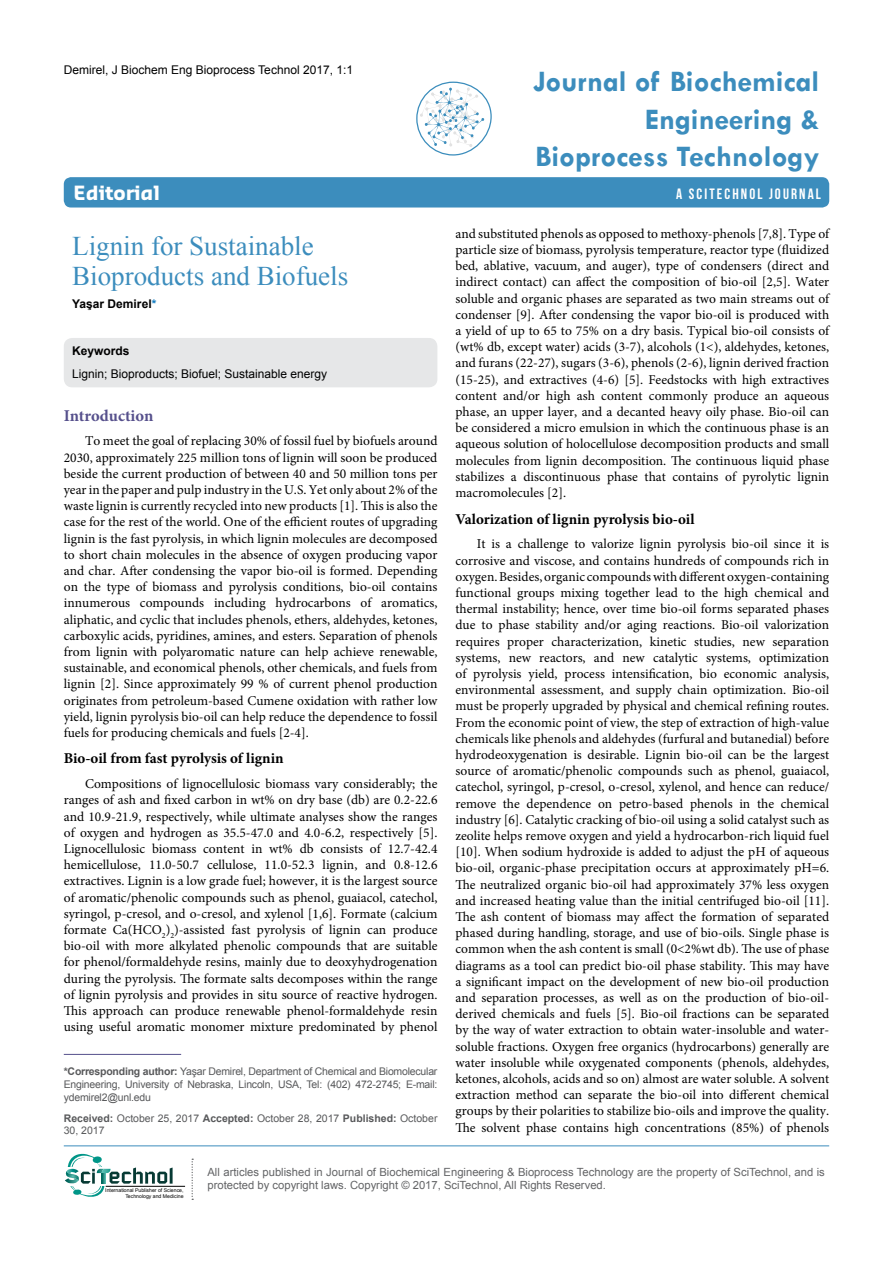
<style>
.page{position:relative;width:893px;height:1263px;background:#fff}
.page>*{position:absolute;margin:0;border:0;box-sizing:border-box;transform-origin:0 0}
.t1{font:700 30px/37.5px "Tw Cen";color:#3c8dbd;text-align:right}
.t2{font:27px/30px "Times New Roman";color:#3c8dbd}
.t3{font:700 19.2px "Sansa";color:#fff}
.t4{font:700 16.5px "Minion Pro";letter-spacing:-.005em;color:#56508c}
.t5{font:700 15px "Minion Pro";color:#000}
.t6{font:15px "Bebas Neue";letter-spacing:.14em;color:#fff}
.t7{font:13.5px/16.2px "Minion Pro";color:#000;text-align:justify}
.t8{font:12px "Arial";color:#000}
.t9{font:700 12px "Arial";color:#000}
.t10{font:11.25px/13.5px "Arial";color:#636466}
.t11{font:10.5px/12.6px "Arial";letter-spacing:-.02em;color:#58595b;text-align:justify}
.t12{font:10.5px/12.6px "Arial";color:#58595b}
.t13{font:5.1px/6.1px "Arial";color:#000;text-align:right}
.s1{color:#0072bc}
.s2{font-weight:700}
</style>
<div class="page">
<div style="left:64px;top:177px;width:765px;height:30px;background:#3c8dbd;border-radius:7px"></div>
<hr style="left:106px;top:1186px;width:79px;height:1px;background:#000">
<svg style="left:192px;top:1158px;width:1px;height:42px"></svg>
<svg style="left:65px;top:1154px;width:108px;height:43px"></svg>
<hr style="left:64px;top:1145px;width:765px;height:1px;background:#3c8dbd">
<div style="left:416px;top:82px;width:76px;height:74px;border:1px solid #3b8dbc;border-radius:36px"></div>
<svg style="left:420px;top:87px;width:64px;height:60px"></svg>
<hr style="left:64px;top:1054px;width:117px;height:1px;background:#56508c">
<div style="left:64px;top:338px;width:373px;height:49px;background:#e6e7e8;border-radius:9px"></div>
<p class="t8" style="left:64px;top:62px;width:291px">Demirel, J Biochem Eng Bioprocess Technol 2017, 1:1</p>
<h1 class="t1" style="left:533px;top:62px;width:288px">Journal of Biochemical<br>Engineering &amp;<br>Bioprocess Technology</h1>
<h3 class="t3" style="left:74px;top:181px;width:88px">Editorial</h3>
<p class="t6" style="left:676px;top:186px;width:146px">A SCITECHNOL JOURNAL</p>
<h2 class="t2" style="left:72px;top:231px;width:277px">Lignin for Sustainable<br>Bioproducts and Biofuels</h2>
<p class="t9" style="left:72px;top:296px;width:86px">Yaşar Demirel<span class="s1">*</span></p>
<p class="t9" style="left:72px;top:343px;width:59px">Keywords</p>
<p class="t8" style="left:72px;top:366px;width:256px">Lignin; Bioproducts; Biofuel; Sustainable energy</p>
<p class="t4" style="left:64px;top:404px;width:91px">Introduction</p>
<p class="t7" style="left:64px;top:433px;width:375px;text-indent:21px">To meet the goal of replacing 30% of fossil fuel by biofuels around 2030, approximately 225 million tons of lignin will soon be produced beside the current production of between 40 and 50 million tons per year in the paper and pulp industry in the U.S. Yet only about 2% of the waste lignin is currently recycled into new products [1]. This is also the case for the rest of the world. One of the efficient routes of upgrading lignin is the fast pyrolysis, in which lignin molecules are decomposed to short chain molecules in the absence of oxygen producing vapor and char. After condensing the vapor bio-oil is formed. Depending on the type of biomass and pyrolysis conditions, bio-oil contains innumerous compounds including hydrocarbons of aromatics, aliphatic, and cyclic that includes phenols, ethers, aldehydes, ketones, carboxylic acids, pyridines, amines, and esters. Separation of phenols from lignin with polyaromatic nature can help achieve renewable, sustainable, and economical phenols, other chemicals, and fuels from lignin [2]. Since approximately 99 % of current phenol production originates from petroleum-based Cumene oxidation with rather low yield, lignin pyrolysis bio-oil can help reduce the dependence to fossil fuels for producing chemicals and fuels [2-4].</p>
<p class="t5" style="left:64px;top:748px;width:221px">Bio-oil from fast pyrolysis of lignin</p>
<p class="t7" style="left:64px;top:776px;width:375px;text-indent:21px">Compositions of lignocellulosic biomass vary considerably; the ranges of ash and fixed carbon in wt% on dry base (db) are 0.2-22.6 and 10.9-21.9, respectively, while ultimate analyses show the ranges of oxygen and hydrogen as 35.5-47.0 and 4.0-6.2, respectively [5].<br>Lignocellulosic biomass content in wt% db consists of 12.7-42.4 hemicellulose, 11.0-50.7 cellulose, 11.0-52.3 lignin, and 0.8-12.6 extractives. Lignin is a low grade fuel; however, it is the largest source of aromatic/phenolic compounds such as phenol, guaiacol, catechol, syringol, p-cresol, and o-cresol, and xylenol [1,6]. Formate (calcium formate Ca(HCO<sub>2</sub>)<sub>2</sub>)-assisted fast pyrolysis of lignin can produce bio-oil with more alkylated phenolic compounds that are suitable for phenol/formaldehyde resins, mainly due to deoxyhydrogenation during the pyrolysis. The formate salts decomposes within the range of lignin pyrolysis and provides in situ source of reactive hydrogen.<br>This approach can produce renewable phenol-formaldehyde resin using useful aromatic monomer mixture predominated by phenol</p>
<p class="t11" style="left:64px;top:1065px;width:375px"><span class="s2">*Corresponding author:</span> Yaşar Demirel, Department of Chemical and Biomolecular Engineering, University of Nebraska, Lincoln, USA, Tel: (402) 472-2745; E-mail: ydemirel2@unl.edu</p>
<p class="t12" style="left:64px;top:1112px;width:375px"><span class="s2">Received:</span> October 25, 2017 <span class="s2">Accepted:</span> October 28, 2017 <span class="s2">Published:</span> October<br>30, 2017</p>
<p class="t7" style="left:455px;top:225px;width:375px">and substituted phenols as opposed to methoxy-phenols [7,8]. Type of particle size of biomass, pyrolysis temperature, reactor type (fluidized bed, ablative, vacuum, and auger), type of condensers (direct and indirect contact) can affect the composition of bio-oil [2,5]. Water soluble and organic phases are separated as two main streams out of condenser [9]. After condensing the vapor bio-oil is produced with a yield of up to 65 to 75% on a dry basis. Typical bio-oil consists of (wt% db, except water) acids (3-7), alcohols (1&lt;), aldehydes, ketones, and furans (22-27), sugars (3-6), phenols (2-6), lignin derived fraction (15-25), and extractives (4-6) [5]. Feedstocks with high extractives content and/or high ash content commonly produce an aqueous phase, an upper layer, and a decanted heavy oily phase. Bio-oil can be considered a micro emulsion in which the continuous phase is an aqueous solution of holocellulose decomposition products and small molecules from lignin decomposition. The continuous liquid phase stabilizes a discontinuous phase that contains of pyrolytic lignin macromolecules [2].</p>
<p class="t5" style="left:455px;top:508px;width:240px">Valorization of lignin pyrolysis bio-oil</p>
<p class="t7" style="left:455px;top:536px;width:375px;text-indent:21px">It is a challenge to valorize lignin pyrolysis bio-oil since it is corrosive and viscose, and contains hundreds of compounds rich in oxygen. Besides, organic compounds with different oxygen-containing functional groups mixing together lead to the high chemical and thermal instability; hence, over time bio-oil forms separated phases due to phase stability and/or aging reactions. Bio-oil valorization requires proper characterization, kinetic studies, new separation systems, new reactors, and new catalytic systems, optimization of pyrolysis yield, process intensification, bio economic analysis, environmental assessment, and supply chain optimization. Bio-oil must be properly upgraded by physical and chemical refining routes.<br>From the economic point of view, the step of extraction of high-value chemicals like phenols and aldehydes (furfural and butanedial) before hydrodeoxygenation is desirable. Lignin bio-oil can be the largest source of aromatic/phenolic compounds such as phenol, guaiacol, catechol, syringol, p-cresol, o-cresol, xylenol, and hence can reduce/ remove the dependence on petro-based phenols in the chemical industry [6]. Catalytic cracking of bio-oil using a solid catalyst such as zeolite helps remove oxygen and yield a hydrocarbon-rich liquid fuel [10]. When sodium hydroxide is added to adjust the pH of aqueous bio-oil, organic-phase precipitation occurs at approximately pH=6.<br>The neutralized organic bio-oil had approximately 37% less oxygen and increased heating value than the initial centrifuged bio-oil [11].<br>The ash content of biomass may affect the formation of separated phased during handling, storage, and use of bio-oils. Single phase is common when the ash content is small (0&lt;2%wt db). The use of phase diagrams as a tool can predict bio-oil phase stability. This may have a significant impact on the development of new bio-oil production and separation processes, as well as on the production of bio-oil&shy;derived chemicals and fuels [5]. Bio-oil fractions can be separated by the way of water extraction to obtain water-insoluble and water&shy;soluble fractions. Oxygen free organics (hydrocarbons) generally are water insoluble while oxygenated components (phenols, aldehydes, ketones, alcohols, acids and so on) almost are water soluble. A solvent extraction method can separate the bio-oil into different chemical groups by their polarities to stabilize bio-oils and improve the quality.<br>The solvent phase contains high concentrations (85%) of phenols</p>
<p class="t13" style="left:105px;top:1187px;width:80px">International Publisher of Science,<br>Technology and Medicine</p>
<p class="t10" style="left:207px;top:1165px;width:619px">All articles published in Journal of Biochemical Engineering &amp; Bioprocess Technology are the property of SciTechnol, and is protected by copyright laws. Copyright © 2017, SciTechnol, All Rights Reserved.</p>
</div>
